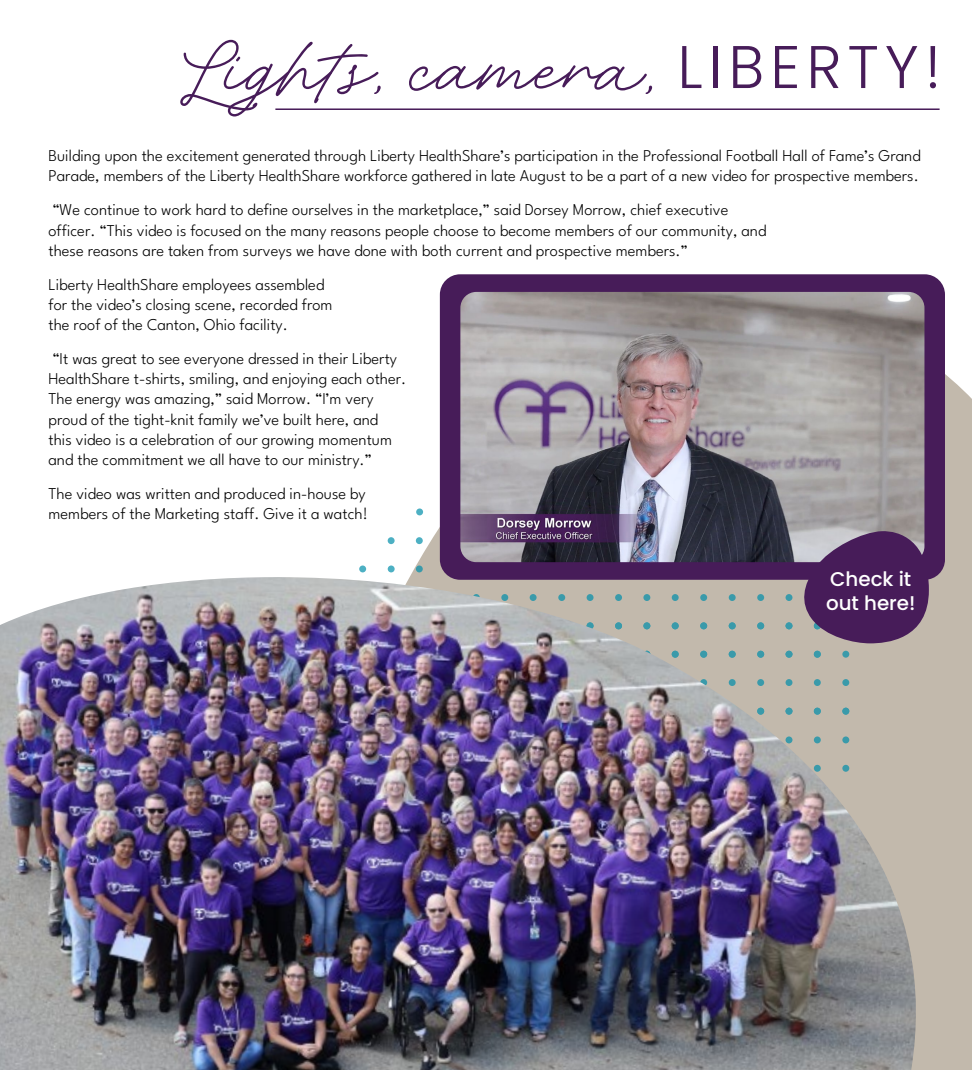
<style>
.page{position:relative;width:972px;height:1070px;background:#fff}
.page>*{position:absolute;margin:0;border:0;box-sizing:border-box;transform-origin:0 0}
.t1{font:116.85px "Adventures Unlimited Script";color:#471c59}
.t2{font:500 19.8px/23.9px "Poppins";color:#fff}
.t3{font:100 16.5px/20.2px "League Spartan";color:#000}
.s1{font-family:"Poppins";font-weight:300;font-size:60px}
</style>
<div class="page">
<svg style="left:359px;top:281px;width:613px;height:788px"></svg>
<div style="left:388px;top:565px;width:7px;height:7px;background:#4db0c3;border-radius:50%"></div>
<div style="left:416px;top:537px;width:7px;height:7px;background:#4db0c3;border-radius:50%"></div>
<div style="left:388px;top:537px;width:7px;height:7px;background:#4db0c3;border-radius:50%"></div>
<svg style="left:416px;top:565px;width:7px;height:7px"></svg>
<svg style="left:416px;top:508px;width:7px;height:7px"></svg>
<svg style="left:359px;top:565px;width:7px;height:7px"></svg>
<div style="left:440px;top:274px;width:505px;height:305px;background:#471c59;border-radius:20px"></div>
<img style="left:0;top:577px;width:939px;height:492px">
<hr style="left:275px;top:108px;width:665px;height:2px;background:#471c59">
<img style="left:460px;top:292px;width:464px;height:270px">
<svg style="left:800px;top:530px;width:129px;height:113px"></svg>
<h1 class="t1" style="left:180px;top:19px;width:763px">Lights, camera, <span class="s1">LIBERTY!</span></h1>
<p class="t3" style="left:48px;top:144px;width:874px">Building upon the excitement generated through Liberty HealthShare’s participation in the Professional Football Hall of Fame’s Grand<br>Parade, members of the Liberty HealthShare workforce gathered in late August to be a part of a new video for prospective members.</p>
<p class="t3" style="left:48px;top:198px;width:720px">“We continue to work hard to define ourselves in the marketplace,” said Dorsey Morrow, chief executive officer. “This video is focused on the many reasons people choose to become members of our community, and these reasons are taken from surveys we have done with both current and prospective members.”</p>
<p class="t3" style="left:48px;top:272px;width:286px">Liberty HealthShare employees assembled for the video’s closing scene, recorded from the roof of the Canton, Ohio facility.</p>
<p class="t3" style="left:48px;top:347px;width:359px">“It was great to see everyone dressed in their Liberty HealthShare t-shirts, smiling, and enjoying each other.<br>The energy was amazing,” said Morrow. “I’m very proud of the tight-knit family we’ve built here, and<br>this video is a celebration of our growing momentum and the commitment we all have to our ministry.”</p>
<p class="t3" style="left:48px;top:481px;width:321px">The video was written and produced in-house by members of the Marketing staff. Give it a watch!</p>
<p class="t2" style="left:826px;top:567px;width:91px">Check it out here!</p>
</div>
